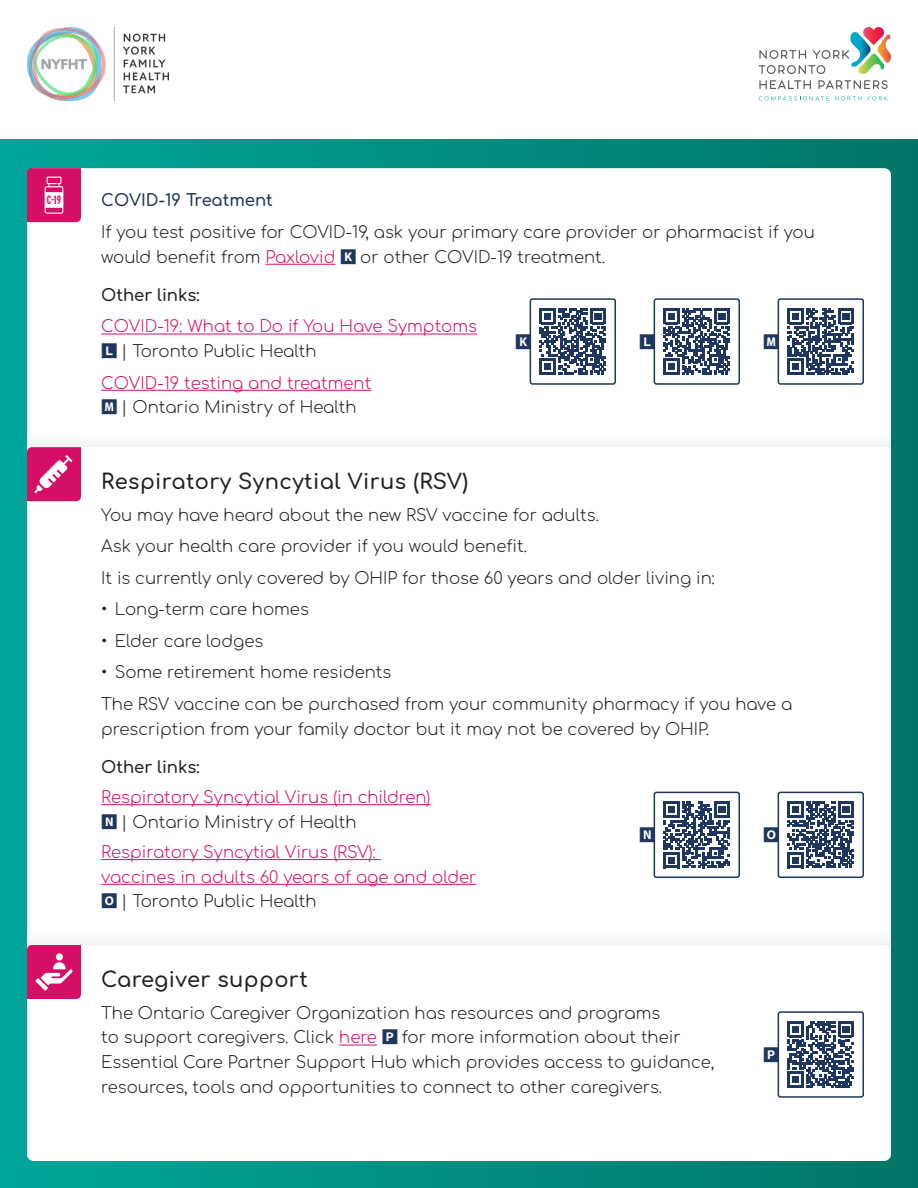
<style>
.page{position:relative;width:918px;height:1188px;background:#fff}
.page>*{position:absolute;margin:0;border:0;box-sizing:border-box;transform-origin:0 0}
.t1{font:600 21px "Comfortaa";letter-spacing:.02em;color:#231f20}
.t2{font:300 16.5px/24.8px "Comfortaa";color:#231f20}
.t3{font:300 16.5px/24.8px "Comfortaa";color:#d60f66}
.t4{font:600 16.5px "Comfortaa";color:#231f20}
.t5{font:600 16.5px "Comfortaa";color:#1f365e}
.t6{font:800 16.5px "Koz Go Pr 6 N";color:#1f365e}
.t7{font:700 12px "Interstate Compressed";color:#d60f66}
.s1{color:#d60f66}
.s2{font-family:"Koz Go Pr 6 N";font-weight:800;color:#1f365e}
.s3{color:#231f20}
</style>
<div class="page">
<div style="left:0;top:140px;width:918px;height:1048px;background:linear-gradient(to right,#00a69b,#017666)"></div>
<div style="left:27px;top:168px;width:864px;height:396px;background:#fff;border-radius:7px"></div>
<svg style="left:27px;top:168px;width:54px;height:54px;background:#db317b"></svg>
<hr style="left:265px;top:264px;width:70px;height:1px;background:#d60f66">
<hr style="left:101px;top:334px;width:376px;height:1px;background:#d60f66">
<hr style="left:101px;top:390px;width:270px;height:1px;background:#d60f66">
<svg style="left:540px;top:308px;width:66px;height:67px"></svg>
<div style="left:530px;top:298px;width:86px;height:87px;border:2px solid #1f365e;border-radius:2px"></div>
<svg style="left:664px;top:308px;width:66px;height:67px"></svg>
<div style="left:654px;top:298px;width:86px;height:87px;border:2px solid #1f365e;border-radius:2px"></div>
<svg style="left:788px;top:308px;width:66px;height:67px"></svg>
<div style="left:778px;top:298px;width:86px;height:87px;border:2px solid #1f365e;border-radius:2px"></div>
<div style="left:27px;top:432px;width:864px;height:24px;background:#f7f7f8"></div>
<img style="left:27px;top:28px;width:142px;height:72px">
<svg style="left:759px;top:96px;width:70px;height:4px"></svg>
<svg style="left:835px;top:96px;width:53px;height:4px"></svg>
<svg style="left:759px;top:80px;width:52px;height:9px"></svg>
<svg style="left:819px;top:80px;width:69px;height:9px"></svg>
<svg style="left:759px;top:27px;width:132px;height:47px"></svg>
<div style="left:27px;top:447px;width:864px;height:650px;background:#fff;border-radius:7px"></div>
<hr style="left:101px;top:804px;width:330px;height:1px;background:#d60f66">
<hr style="left:101px;top:859px;width:280px;height:1px;background:#d60f66">
<hr style="left:101px;top:884px;width:375px;height:1px;background:#d60f66">
<svg style="left:664px;top:802px;width:66px;height:66px"></svg>
<div style="left:654px;top:792px;width:86px;height:86px;border:2px solid #1f365e;border-radius:2px"></div>
<svg style="left:788px;top:802px;width:66px;height:66px"></svg>
<div style="left:778px;top:792px;width:86px;height:86px;border:2px solid #1f365e;border-radius:2px"></div>
<svg style="left:27px;top:447px;width:54px;height:54px;background:#db307b"></svg>
<div style="left:27px;top:929px;width:864px;height:24px;background:#f7f7f7"></div>
<div style="left:27px;top:945px;width:864px;height:216px;background:#fff;border-radius:7px"></div>
<svg style="left:788px;top:1021px;width:66px;height:67px"></svg>
<div style="left:778px;top:1011px;width:86px;height:87px;border:2px solid #1f365e;border-radius:2px"></div>
<hr style="left:339px;top:1045px;width:38px;height:1px;background:#d60f66">
<svg style="left:27px;top:945px;width:54px;height:54px;background:#db2d79"></svg>
<div style="left:56px;top:953px;width:7px;height:7px;background:#fff;border-radius:50%"></div>
<p class="t7" style="left:47px;top:193px;width:16px">C-19</p>
<p class="t5" style="left:101px;top:185px;width:173px">COVID-19 Treatment</p>
<p class="t2" style="left:101px;top:217px;width:715px">If you test positive for COVID-19, ask your primary care provider or pharmacist if you would benefit from <span class="s1">Paxlovid</span> <span class="s2">K</span> or other COVID-19 treatment.</p>
<p class="t4" style="left:101px;top:280px;width:100px">Other links:</p>
<p class="t3" style="left:101px;top:312px;width:377px">COVID-19: What to Do if You Have Symptoms<br><span class="s2">L</span> <span class="s3">| Toronto Public Health</span></p>
<p class="t3" style="left:101px;top:368px;width:272px">COVID-19 testing and treatment<br><span class="s2">M</span> <span class="s3">| Ontario Ministry of Health</span></p>
<p class="t6" style="left:515px;top:332px;width:18px">K</p>
<p class="t6" style="left:639px;top:332px;width:18px">L</p>
<p class="t6" style="left:763px;top:332px;width:18px">M</p>
<p class="t1" style="left:101px;top:463px;width:368px">Respiratory Syncytial Virus (RSV)</p>
<p class="t2" style="left:101px;top:497px;width:615px;line-height:31.5px">You may have heard about the new RSV vaccine for adults.<br>Ask your health care provider if you would benefit.<br>It is currently only covered by OHIP for those 60 years and older living in:</p>
<p class="t2" style="left:101px;top:595px;width:209px">• Long-term care homes</p>
<p class="t2" style="left:101px;top:626px;width:163px">• Elder care lodges</p>
<p class="t2" style="left:101px;top:655px;width:692px;line-height:31.5px">• Some retirement home residents<br>The RSV vaccine can be purchased from your community pharmacy if you have a</p>
<p class="t2" style="left:101px;top:714px;width:609px">prescription from your family doctor but it may not be covered by OHIP.</p>
<p class="t4" style="left:101px;top:752px;width:100px">Other links:</p>
<p class="t3" style="left:101px;top:783px;width:331px">Respiratory Syncytial Virus (in children)<br><span class="s2">N</span> <span class="s3">| Ontario Ministry of Health</span></p>
<p class="t3" style="left:101px;top:837px;width:377px">Respiratory Syncytial Virus (RSV):<br>vaccines in adults 60 years of age and older<br><span class="s2">O</span> <span class="s3">| Toronto Public Health</span></p>
<p class="t6" style="left:639px;top:826px;width:18px">N</p>
<p class="t6" style="left:763px;top:826px;width:18px">O</p>
<p class="t1" style="left:101px;top:961px;width:208px">Caregiver support</p>
<p class="t2" style="left:101px;top:998px;width:615px">The Ontario Caregiver Organization has resources and programs<br>to support caregivers. Click <span class="s1">here</span> <span class="s2">P</span> for more information about their Essential Care Partner Support Hub which provides access to guidance, resources, tools and opportunities to connect to other caregivers.</p>
<p class="t6" style="left:763px;top:1045px;width:18px">P</p>
</div>
